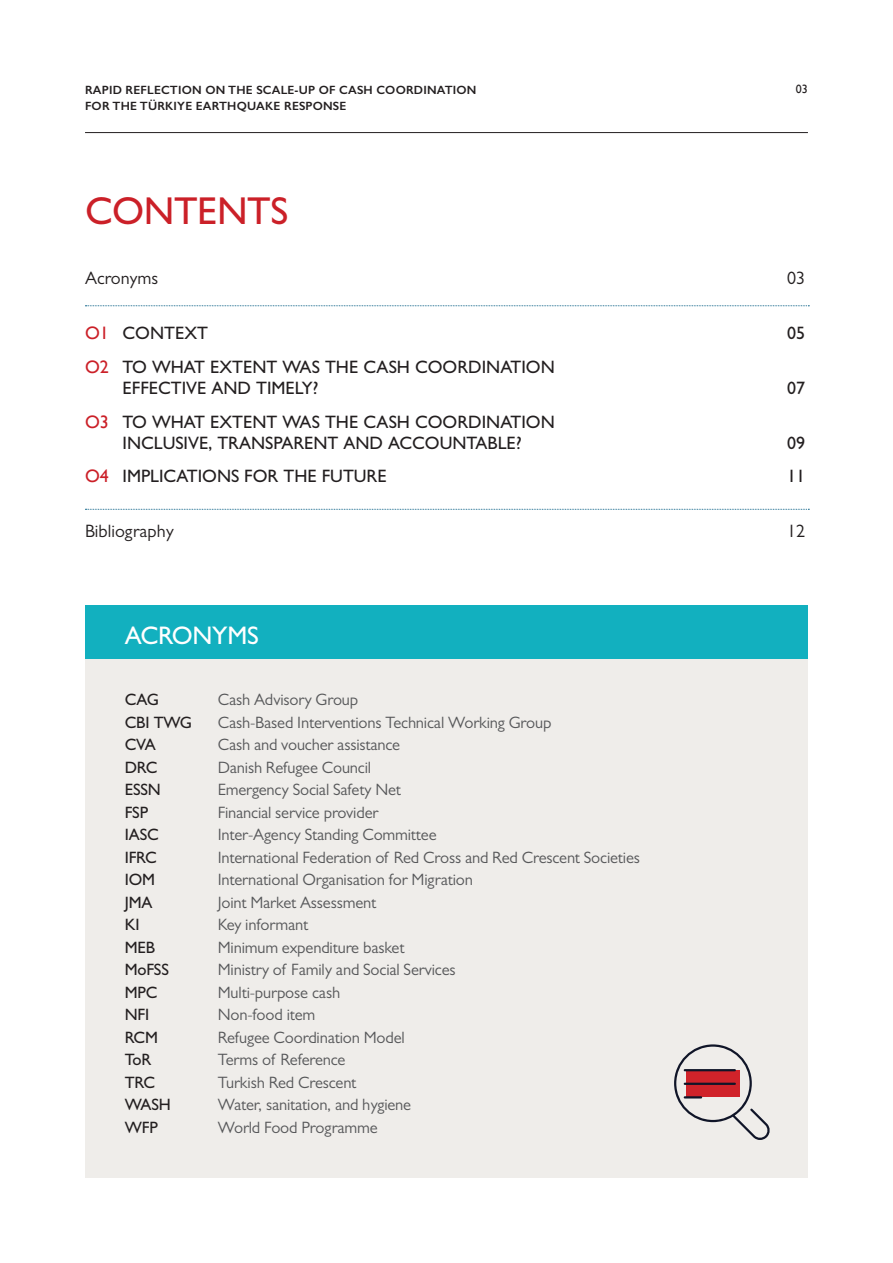
<style>
.page{position:relative;width:893px;height:1263px;background:#fff}
.page>*{position:absolute;margin:0;border:0;box-sizing:border-box;transform-origin:0 0}
.t1{font:500 39px "Gill Sans MT Pro";letter-spacing:-.01em;color:#cb2028}
.t2{font:500 25.5px "Gill Sans MT Pro";letter-spacing:-.01em;color:#fff}
.t3{font:500 18px/21px "Gill Sans MT Pro";color:#231f20}
.t4{font:18px "Gill Sans MT Pro";color:#231f20}
.t5{font:16.5px "Gill Sans MT Pro";letter-spacing:-.01em;color:#57585a}
.t6{font:500 16.5px "Gill Sans MT Pro";letter-spacing:-.01em;color:#231f20}
.t7{font:600 12px/16.5px "Gill Sans";letter-spacing:.015em;color:#231f20}
.t8{font:12px "Gill Sans";color:#231f20}
.s1{font-family:"Gill Sans";font-weight:400;color:#cb2028}
</style>
<div class="page">
<div style="left:85px;top:605px;width:723px;height:573px;background:#efedea"></div>
<div style="left:85px;top:605px;width:723px;height:54px;background:#12b0bf"></div>
<hr style="left:85px;top:132px;width:723px;height:1px;background:#231f20">
<svg style="left:85px;top:305px;width:724px;height:1px"></svg>
<svg style="left:85px;top:509px;width:724px;height:1px"></svg>
<svg style="left:674px;top:1044px;width:96px;height:96px"></svg>
<p class="t7" style="left:85px;top:81px;width:393px">RAPID REFLECTION ON THE SCALE-UP OF CASH COORDINATION<br>FOR THE TÜRKIYE EARTHQUAKE RESPONSE</p>
<p class="t8" style="left:796px;top:82px;width:14px">03</p>
<h1 class="t1" style="left:85px;top:188px;width:205px">CONTENTS</h1>
<p class="t4" style="left:85px;top:268px;width:75px">Acronyms</p>
<p class="t4" style="left:787px;top:268px;width:19px">03</p>
<p class="t3" style="left:85px;top:322px;width:124px"><span class="s1">O1</span> CONTEXT</p>
<p class="t3" style="left:787px;top:322px;width:19px">05</p>
<p class="t3" style="left:123px;top:356px;width:434px;text-indent:-37px"><span class="s1">O2</span> TO WHAT EXTENT WAS THE CASH COORDINATION<br>EFFECTIVE AND TIMELY?</p>
<p class="t3" style="left:787px;top:377px;width:19px">07</p>
<p class="t3" style="left:85px;top:411px;width:471px;text-align:center"><span class="s1">O3</span> TO WHAT EXTENT WAS THE CASH COORDINATION<br>INCLUSIVE, TRANSPARENT AND ACCOUNTABLE?</p>
<p class="t3" style="left:787px;top:432px;width:19px">09</p>
<p class="t3" style="left:85px;top:465px;width:303px"><span class="s1">O4</span> IMPLICATIONS FOR THE FUTURE</p>
<p class="t3" style="left:787px;top:465px;width:19px">11</p>
<p class="t4" style="left:85px;top:521px;width:90px">Bibliography</p>
<p class="t4" style="left:787px;top:521px;width:19px">12</p>
<h2 class="t2" style="left:125px;top:620px;width:136px">ACRONYMS</h2>
<p class="t6" style="left:125px;top:690px;width:36px">CAG</p>
<p class="t5" style="left:218px;top:690px;width:142px">Cash Advisory Group</p>
<p class="t6" style="left:125px;top:712px;width:69px">CBI TWG</p>
<p class="t5" style="left:218px;top:713px;width:335px">Cash-Based Interventions Technical Working Group</p>
<p class="t6" style="left:125px;top:735px;width:33px">CVA</p>
<p class="t5" style="left:218px;top:735px;width:184px">Cash and voucher assistance</p>
<p class="t6" style="left:125px;top:757px;width:34px">DRC</p>
<p class="t5" style="left:218px;top:758px;width:155px">Danish Refugee Council</p>
<p class="t6" style="left:125px;top:780px;width:38px">ESSN</p>
<p class="t5" style="left:218px;top:780px;width:185px">Emergency Social Safety Net</p>
<p class="t6" style="left:125px;top:802px;width:25px">FSP</p>
<p class="t5" style="left:218px;top:803px;width:162px">Financial service provider</p>
<p class="t6" style="left:125px;top:825px;width:36px">IASC</p>
<p class="t5" style="left:218px;top:825px;width:220px">Inter-Agency Standing Committee</p>
<p class="t6" style="left:125px;top:847px;width:34px">IFRC</p>
<p class="t5" style="left:218px;top:848px;width:424px">International Federation of Red Cross and Red Crescent Societies</p>
<p class="t6" style="left:125px;top:870px;width:32px">IOM</p>
<p class="t5" style="left:218px;top:870px;width:257px">International Organisation for Migration</p>
<p class="t6" style="left:125px;top:892px;width:29px">JMA</p>
<p class="t5" style="left:218px;top:893px;width:160px">Joint Market Assessment</p>
<p class="t6" style="left:125px;top:915px;width:16px">KI</p>
<p class="t5" style="left:218px;top:915px;width:92px">Key informant</p>
<p class="t6" style="left:125px;top:937px;width:32px">MEB</p>
<p class="t5" style="left:218px;top:938px;width:188px">Minimum expenditure basket</p>
<p class="t6" style="left:125px;top:960px;width:46px">MoFSS</p>
<p class="t5" style="left:218px;top:960px;width:239px">Ministry of Family and Social Services</p>
<p class="t6" style="left:125px;top:982px;width:34px">MPC</p>
<p class="t5" style="left:218px;top:983px;width:124px">Multi-purpose cash</p>
<p class="t6" style="left:125px;top:1005px;width:26px">NFI</p>
<p class="t5" style="left:218px;top:1005px;width:99px">Non-food item</p>
<p class="t6" style="left:125px;top:1027px;width:35px">RCM</p>
<p class="t5" style="left:218px;top:1028px;width:189px">Refugee Coordination Model</p>
<p class="t6" style="left:125px;top:1050px;width:28px">ToR</p>
<p class="t5" style="left:218px;top:1050px;width:129px">Terms of Reference</p>
<p class="t6" style="left:125px;top:1072px;width:32px">TRC</p>
<p class="t5" style="left:218px;top:1073px;width:140px">Turkish Red Crescent</p>
<p class="t6" style="left:125px;top:1095px;width:48px">WASH</p>
<p class="t5" style="left:218px;top:1095px;width:195px">Water, sanitation, and hygiene</p>
<p class="t6" style="left:125px;top:1117px;width:35px">WFP</p>
<p class="t5" style="left:218px;top:1118px;width:162px">World Food Programme</p>
</div>
